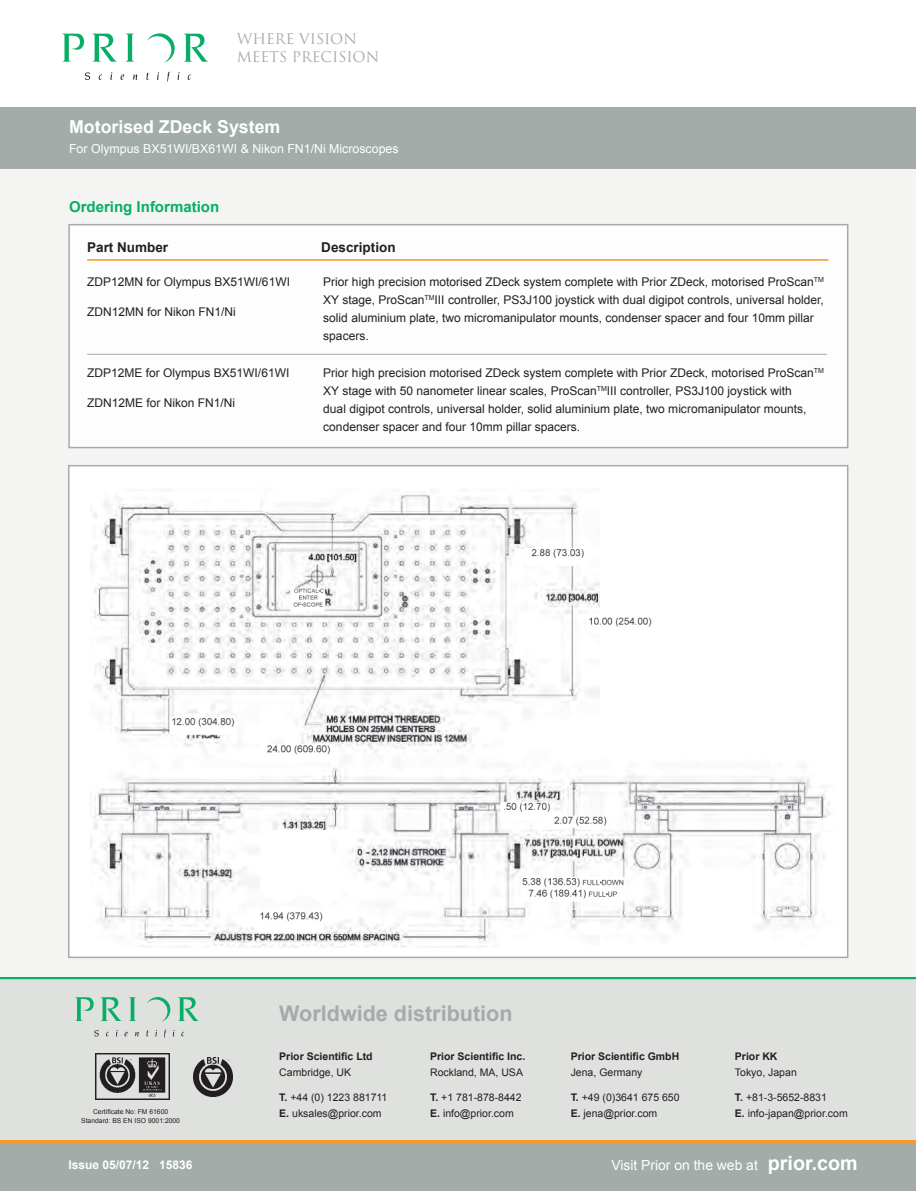
<style>
.page{position:relative;width:916px;height:1191px;background:#fff}
.page>*{position:absolute;margin:0;border:0;box-sizing:border-box;transform-origin:0 0}
.t1{font:700 21.6px "Arial";color:#a3aca8}
.t2{font:700 17.7px "Arial";color:#fff}
.t3{font:700 15px "Arial";color:#08ae64}
.t4{font:14.4px/17.2px "Trajan";color:#a3aca8}
.t5{font:13.95px "Arial";color:#fff}
.t6{font:700 13.5px "Arial";color:#231f20}
.t7{font:12.3px "Arial";color:#fff}
.t8{font:12px/18px "Arial";color:#231f20}
.t9{font:700 12px "Arial";color:#fff}
.t10{font:10.5px/16.2px "Arial";color:#231f20}
.t11{font:700 10.5px "Arial";color:#231f20}
.t12{font:6.75px "Arial";color:#231f20}
.s1{font-weight:700}
.s2{font-weight:700;font-size:19.65px}
</style>
<div class="page">
<div style="left:0;top:169px;width:915px;height:1021px;background:#f4f4f3"></div>
<div style="left:69px;top:225px;width:778px;height:222px;background:#fcfdfc"></div>
<div style="left:68px;top:224px;width:780px;height:224px;border:2px solid #a3aca8"></div>
<hr style="left:87px;top:259px;width:741px;height:2px;background:#f79727">
<div style="left:69px;top:465px;width:778px;height:492px;background:#fff"></div>
<img style="left:90px;top:489px;width:741px;height:459px">
<div style="left:0;top:978px;width:915px;height:190px;background:#dfe1df"></div>
<img style="left:95px;top:1053px;width:74px;height:46px">
<img style="left:193px;top:1057px;width:39px;height:38px">
<svg style="left:75px;top:997px;width:19px;height:23px"></svg>
<svg style="left:101px;top:997px;width:19px;height:23px"></svg>
<svg style="left:129px;top:997px;width:7px;height:23px"></svg>
<svg style="left:94px;top:1030px;width:5px;height:6px"></svg>
<svg style="left:124px;top:1031px;width:4px;height:5px"></svg>
<svg style="left:135px;top:1031px;width:4px;height:5px"></svg>
<svg style="left:164px;top:1029px;width:2px;height:8px"></svg>
<svg style="left:147px;top:997px;width:23px;height:24px"></svg>
<svg style="left:178px;top:997px;width:20px;height:23px"></svg>
<hr style="left:0;top:976px;width:915px;height:3px;background:#08ae64">
<div style="left:0;top:1139px;width:915px;height:13px;background:#f79727"></div>
<div style="left:0;top:1143px;width:915px;height:47px;background:#a3aca8"></div>
<div style="left:0;top:107px;width:915px;height:62px;background:#a3aca8"></div>
<svg style="left:62px;top:34px;width:22px;height:28px"></svg>
<svg style="left:92px;top:34px;width:25px;height:28px"></svg>
<svg style="left:125px;top:34px;width:9px;height:28px"></svg>
<svg style="left:85px;top:72px;width:5px;height:8px"></svg>
<svg style="left:99px;top:74px;width:3px;height:6px"></svg>
<svg style="left:110px;top:72px;width:2px;height:8px"></svg>
<svg style="left:120px;top:74px;width:4px;height:6px"></svg>
<svg style="left:133px;top:74px;width:4px;height:6px"></svg>
<svg style="left:146px;top:73px;width:3px;height:7px"></svg>
<svg style="left:157px;top:72px;width:2px;height:8px"></svg>
<svg style="left:167px;top:72px;width:3px;height:10px"></svg>
<svg style="left:147px;top:33px;width:28px;height:30px"></svg>
<svg style="left:184px;top:34px;width:24px;height:28px"></svg>
<hr style="left:87px;top:354px;width:739px;height:1px;background:#a3aca8">
<p class="t4" style="left:237px;top:31px;width:144px">WHERE VISION<br>MEETS PRECISION</p>
<h2 class="t2" style="left:69px;top:117px;width:213px">Motorised ZDeck System</h2>
<p class="t7" style="left:69px;top:142px;width:331px">For Olympus BX51WI/BX61WI &amp; Nikon FN1/Ni Microscopes</p>
<p class="t3" style="left:69px;top:198px;width:152px">Ordering Information</p>
<p class="t6" style="left:87px;top:239px;width:83px">Part Number</p>
<p class="t6" style="left:321px;top:239px;width:76px">Description</p>
<p class="t8" style="left:87px;top:272px;width:204px">ZDP12MN for Olympus BX51WI/61WI</p>
<p class="t8" style="left:87px;top:302px;width:150px">ZDN12MN for Nikon FN1/Ni</p>
<p class="t8" style="left:87px;top:363px;width:204px">ZDP12ME for Olympus BX51WI/61WI</p>
<p class="t8" style="left:87px;top:393px;width:150px">ZDN12ME for Nikon FN1/Ni</p>
<p class="t8" style="left:323px;top:272px;width:502px">Prior high precision motorised ZDeck system complete with Prior ZDeck, motorised ProScan<sup>TM </sup>XY stage, ProScan<sup>TM</sup>III controller, PS3J100 joystick with dual digipot controls, universal holder, solid aluminium plate, two micromanipulator mounts, condenser spacer and four 10mm pillar spacers.</p>
<p class="t8" style="left:323px;top:363px;width:502px">Prior high precision motorised ZDeck system complete with Prior ZDeck, motorised ProScan<sup>TM </sup>XY stage with 50 nanometer linear scales, ProScan<sup>TM</sup>III controller, PS3J100 joystick with<br>dual digipot controls, universal holder, solid aluminium plate, two micromanipulator mounts, condenser spacer and four 10mm pillar spacers.</p>
<h1 class="t1" style="left:279px;top:1001px;width:235px">Worldwide distribution</h1>
<p class="t11" style="left:279px;top:1050px;width:95px">Prior Scientific Ltd</p>
<p class="t10" style="left:279px;top:1064px;width:73px">Cambridge, UK</p>
<p class="t10" style="left:279px;top:1088px;width:110px"><span class="s1">T.</span> +44 (0) 1223 881711<br><span class="s1">E.</span> uksales@prior.com</p>
<p class="t11" style="left:430px;top:1050px;width:97px">Prior Scientific Inc.</p>
<p class="t10" style="left:430px;top:1064px;width:94px">Rockland, MA, USA</p>
<p class="t10" style="left:430px;top:1088px;width:93px"><span class="s1">T.</span> +1 781-878-8442<br><span class="s1">E.</span> info@prior.com</p>
<p class="t11" style="left:570px;top:1050px;width:110px">Prior Scientific GmbH</p>
<p class="t10" style="left:570px;top:1064px;width:73px">Jena, Germany</p>
<p class="t10" style="left:570px;top:1088px;width:110px"><span class="s1">T.</span> +49 (0)3641 675 650<br><span class="s1">E.</span> jena@prior.com</p>
<p class="t11" style="left:734px;top:1050px;width:44px">Prior KK</p>
<p class="t10" style="left:734px;top:1064px;width:63px">Tokyo, Japan</p>
<p class="t10" style="left:734px;top:1088px;width:93px"><span class="s1">T.</span> +81-3-5652-8831</p>
<p class="t12" style="left:93px;top:1107px;width:77px">Certificate No: FM 61600</p>
<p class="t10" style="left:734px;top:1105px;width:114px"><span class="s1">E.</span> info-japan@prior.com</p>
<p class="t12" style="left:81px;top:1116px;width:100px">Standard: BS EN ISO 9001:2000</p>
<p class="t9" style="left:68px;top:1158px;width:126px">Issue 05/07/12 15836</p>
<p class="t5" style="left:611px;top:1156px;width:248px">Visit Prior on the web at <span class="s2">prior.com</span></p>
</div>
